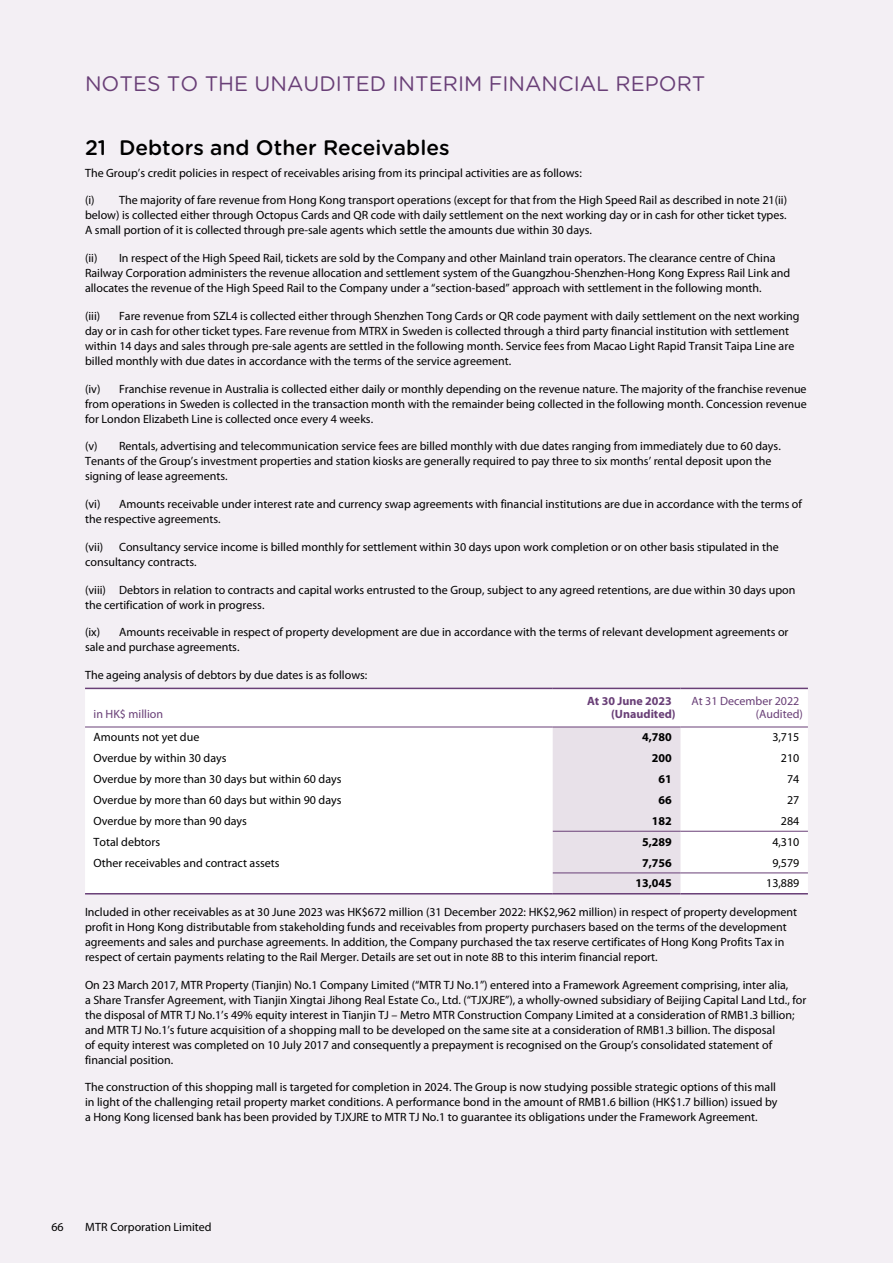
<style>
.page{position:relative;width:893px;height:1263px;background:#f3eff4}
.page>*{position:absolute;margin:0;border:0;box-sizing:border-box;transform-origin:0 0}
.t1{font:21px "Gotham Rounded";color:#693f77}
.t2{font:500 21px "Gotham Rounded";color:#000}
.t3{font:12px/15px "Myriad Pro";color:#000}
.t4{font:12px/13.5px "Myriad Pro";color:#693f77;text-align:right}
.t5{font:700 12px "Myriad Pro";color:#000}
.t6{font:700 12px/13.5px "Myriad Pro";color:#693f77}
</style>
<div class="page">
<div style="left:85px;top:689px;width:723px;height:204px;background:#fff"></div>
<div style="left:553px;top:728px;width:127px;height:165px;background:#e8e1e9"></div>
<hr style="left:85px;top:688px;width:468px;height:1px;background:#693f77">
<hr style="left:553px;top:688px;width:127px;height:1px;background:#693f77">
<hr style="left:680px;top:688px;width:128px;height:1px;background:#693f77">
<hr style="left:85px;top:727px;width:468px;height:1px;background:#693f77">
<hr style="left:553px;top:727px;width:127px;height:1px;background:#693f77">
<hr style="left:680px;top:727px;width:128px;height:1px;background:#693f77">
<hr style="left:85px;top:893px;width:468px;height:1px;background:#693f77">
<hr style="left:553px;top:893px;width:127px;height:1px;background:#693f77">
<hr style="left:680px;top:893px;width:128px;height:1px;background:#693f77">
<hr style="left:553px;top:872px;width:127px;height:1px;background:#693f77">
<hr style="left:680px;top:872px;width:128px;height:1px;background:#693f77">
<hr style="left:553px;top:831px;width:127px;height:1px;background:#693f77">
<hr style="left:680px;top:831px;width:128px;height:1px;background:#693f77">
<h1 class="t1" style="left:85px;top:70px;width:622px">NOTES TO THE UNAUDITED INTERIM FINANCIAL REPORT</h1>
<h1 class="t2" style="left:85px;top:133px;width:366px">21 Debtors and Other Receivables</h1>
<p class="t3" style="left:85px;top:165px;width:498px">The Group’s credit policies in respect of receivables arising from its principal activities are as follows:</p>
<p class="t3" style="left:85px;top:193px;width:704px;text-align:justify">(i) The majority of fare revenue from Hong Kong transport operations (except for that from the High Speed Rail as described in note 21(ii) below) is collected either through Octopus Cards and QR code with daily settlement on the next working day or in cash for other ticket types.<br>A small portion of it is collected through pre-sale agents which settle the amounts due within 30 days.</p>
<p class="t3" style="left:85px;top:251px;width:707px">(ii) In respect of the High Speed Rail, tickets are sold by the Company and other Mainland train operators. The clearance centre of China<br>Railway Corporation administers the revenue allocation and settlement system of the Guangzhou-Shenzhen-Hong Kong Express Rail Link and allocates the revenue of the High Speed Rail to the Company under a “section-based” approach with settlement in the following month.</p>
<p class="t3" style="left:85px;top:308px;width:17px">(iii)</p>
<p class="t3" style="left:85px;top:308px;width:716px;text-indent:34px">Fare revenue from SZL4 is collected either through Shenzhen Tong Cards or QR code payment with daily settlement on the next working day or in cash for other ticket types. Fare revenue from MTRX in Sweden is collected through a third party financial institution with settlement within 14 days and sales through pre-sale agents are settled in the following month. Service fees from Macao Light Rapid Transit Taipa Line are billed monthly with due dates in accordance with the terms of the service agreement.</p>
<p class="t3" style="left:85px;top:381px;width:723px;text-align:justify">(iv) Franchise revenue in Australia is collected either daily or monthly depending on the revenue nature. The majority of the franchise revenue from operations in Sweden is collected in the transaction month with the remainder being collected in the following month. Concession revenue for London Elizabeth Line is collected once every 4 weeks.</p>
<p class="t3" style="left:85px;top:439px;width:697px">(v) Rentals, advertising and telecommunication service fees are billed monthly with due dates ranging from immediately due to 60 days.<br>Tenants of the Group’s investment properties and station kiosks are generally required to pay three to six months’ rental deposit upon the signing of lease agreements.</p>
<p class="t3" style="left:85px;top:497px;width:718px">(vi) Amounts receivable under interest rate and currency swap agreements with financial institutions are due in accordance with the terms of the respective agreements.</p>
<p class="t3" style="left:85px;top:540px;width:20px">(vii)</p>
<p class="t3" style="left:85px;top:540px;width:695px;text-indent:34px">Consultancy service income is billed monthly for settlement within 30 days upon work completion or on other basis stipulated in the consultancy contracts.</p>
<p class="t3" style="left:85px;top:582px;width:712px">(viii) Debtors in relation to contracts and capital works entrusted to the Group, subject to any agreed retentions, are due within 30 days upon the certification of work in progress.</p>
<p class="t3" style="left:85px;top:625px;width:705px">(ix) Amounts receivable in respect of property development are due in accordance with the terms of relevant development agreements or sale and purchase agreements.</p>
<p class="t3" style="left:85px;top:668px;width:284px">The ageing analysis of debtors by due dates is as follows:</p>
<p class="t4" style="left:94px;top:708px;width:71px">in HK$ million</p>
<p class="t6" style="left:611px;top:694px;width:66px;text-indent:-24px">At 30 June 2023 (Unaudited)</p>
<p class="t4" style="left:691px;top:694px;width:113px">At 31 December 2022 (Audited)</p>
<p class="t3" style="left:94px;top:730px;width:107px">Amounts not yet due</p>
<p class="t5" style="left:642px;top:730px;width:31px">4,780</p>
<p class="t3" style="left:772px;top:730px;width:29px">3,715</p>
<p class="t3" style="left:94px;top:751px;width:135px">Overdue by within 30 days</p>
<p class="t5" style="left:652px;top:750px;width:21px">200</p>
<p class="t3" style="left:781px;top:751px;width:20px">210</p>
<p class="t3" style="left:94px;top:772px;width:250px">Overdue by more than 30 days but within 60 days</p>
<p class="t5" style="left:658px;top:771px;width:15px">61</p>
<p class="t3" style="left:787px;top:772px;width:14px">74</p>
<p class="t3" style="left:94px;top:793px;width:250px">Overdue by more than 60 days but within 90 days</p>
<p class="t5" style="left:658px;top:792px;width:15px">66</p>
<p class="t3" style="left:787px;top:793px;width:14px">27</p>
<p class="t3" style="left:94px;top:813px;width:155px">Overdue by more than 90 days</p>
<p class="t5" style="left:652px;top:813px;width:21px">182</p>
<p class="t3" style="left:781px;top:813px;width:20px">284</p>
<p class="t3" style="left:94px;top:834px;width:68px">Total debtors</p>
<p class="t5" style="left:642px;top:834px;width:31px">5,289</p>
<p class="t3" style="left:772px;top:834px;width:29px">4,310</p>
<p class="t3" style="left:94px;top:855px;width:188px">Other receivables and contract assets</p>
<p class="t5" style="left:642px;top:855px;width:31px">7,756</p>
<p class="t3" style="left:772px;top:855px;width:29px">9,579</p>
<p class="t5" style="left:635px;top:875px;width:38px">13,045</p>
<p class="t3" style="left:766px;top:876px;width:35px">13,889</p>
<p class="t3" style="left:85px;top:904px;width:714px">Included in other receivables as at 30 June 2023 was HK$672 million (31 December 2022: HK$2,962 million) in respect of property development profit in Hong Kong distributable from stakeholding funds and receivables from property purchasers based on the terms of the development agreements and sales and purchase agreements. In addition, the Company purchased the tax reserve certificates of Hong Kong Profits Tax in respect of certain payments relating to the Rail Merger. Details are set out in note 8B to this interim financial report.</p>
<p class="t3" style="left:85px;top:977px;width:723px">On 23 March 2017, MTR Property (Tianjin) No.1 Company Limited (“MTR TJ No.1”) entered into a Framework Agreement comprising, inter alia,<br>a Share Transfer Agreement, with Tianjin Xingtai Jihong Real Estate Co., Ltd. (“TJXJRE”), a wholly-owned subsidiary of Beijing Capital Land Ltd., for the disposal of MTR TJ No.1’s 49% equity interest in Tianjin TJ – Metro MTR Construction Company Limited at a consideration of RMB1.3 billion; and MTR TJ No.1’s future acquisition of a shopping mall to be developed on the same site at a consideration of RMB1.3 billion. The disposal<br>of equity interest was completed on 10 July 2017 and consequently a prepayment is recognised on the Group’s consolidated statement of financial position.</p>
<p class="t3" style="left:85px;top:1080px;width:694px">The construction of this shopping mall is targeted for completion in 2024. The Group is now studying possible strategic options of this mall in light of the challenging retail property market conditions. A performance bond in the amount of RMB1.6 billion (HK$1.7 billion) issued by a Hong Kong licensed bank has been provided by TJXJRE to MTR TJ No.1 to guarantee its obligations under the Framework Agreement.</p>
<p class="t3" style="left:51px;top:1219px;width:14px">66</p>
<p class="t3" style="left:85px;top:1219px;width:128px">MTR Corporation Limited</p>
</div>
